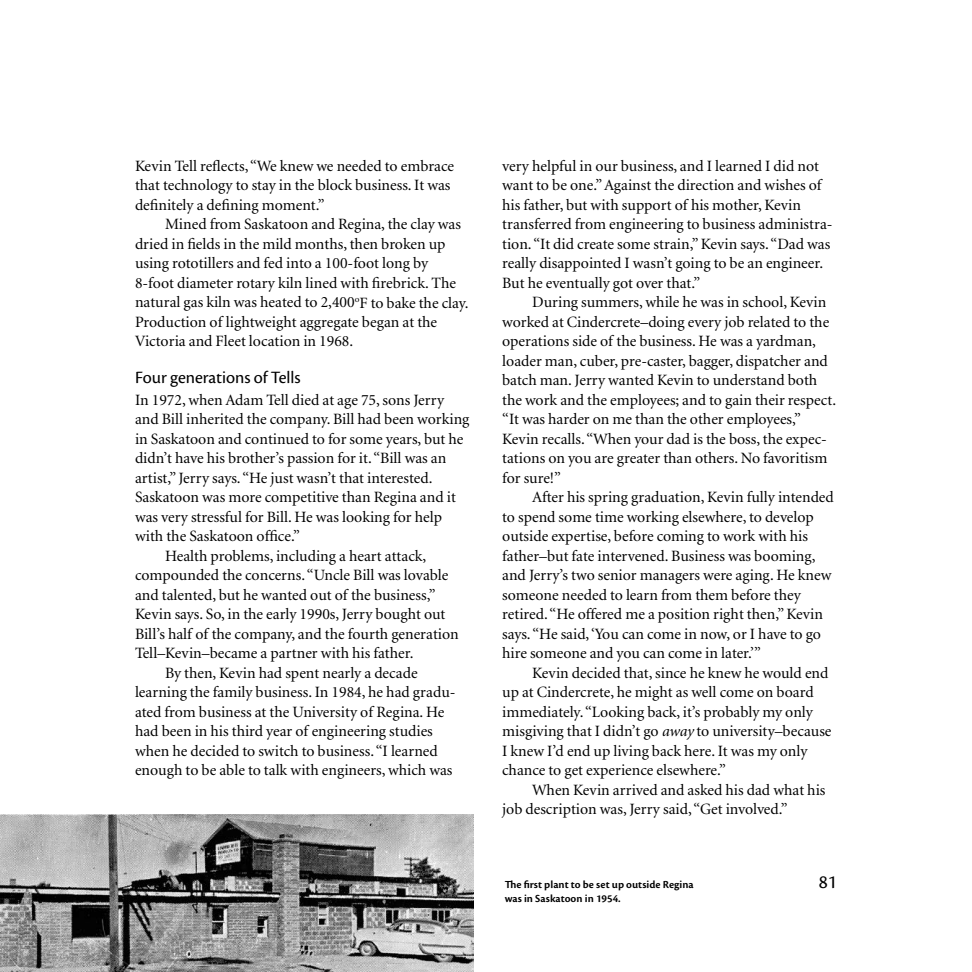
<style>
.page{position:relative;width:972px;height:972px;background:#fff}
.page>*{position:absolute;margin:0;border:0;box-sizing:border-box;transform-origin:0 0}
.t1{font:19.5px "Cronos Pro";color:#000}
.t2{font:18px "Cronos Pro";letter-spacing:-.005em;color:#000}
.t3{font:15.75px/19.5px "Minion";color:#000}
.t4{font:11.25px/14.2px "Cronos Pro Semibold Capt";color:#000}
.s1{font-style:italic}
</style>
<div class="page">
<img style="left:0;top:814px;width:473px;height:158px">
<p class="t3" style="left:135px;top:157px;width:321px">Kevin Tell reflects, “We knew we needed to embrace that technology to stay in the block business. It was definitely a defining moment.”</p>
<p class="t3" style="left:135px;top:215px;width:335px;text-indent:30px">Mined from Saskatoon and Regina, the clay was dried in fields in the mild months, then broken up using rototillers and fed into a 100-foot long by 8-foot diameter rotary kiln lined with firebrick. The natural gas kiln was heated to 2,400<sup>o</sup>F to bake the clay.<br>Production of lightweight aggregate began at the Victoria and Fleet location in 1968.</p>
<p class="t2" style="left:135px;top:367px;width:167px">Four generations of Tells</p>
<p class="t3" style="left:135px;top:391px;width:311px">In 1972, when Adam Tell died at age 75, sons Jerry</p>
<p class="t3" style="left:135px;top:410px;width:336px">and Bill inherited the company. Bill had been working</p>
<p class="t3" style="left:135px;top:430px;width:330px">in Saskatoon and continued to for some years, but he</p>
<p class="t3" style="left:135px;top:449px;width:313px">didn’t have his brother’s passion for it. “Bill was an</p>
<p class="t3" style="left:135px;top:469px;width:299px">artist,” Jerry says. “He just wasn’t that interested.</p>
<p class="t3" style="left:135px;top:488px;width:322px">Saskatoon was more competitive than Regina and it</p>
<p class="t3" style="left:135px;top:508px;width:309px">was very stressful for Bill. He was looking for help</p>
<p class="t3" style="left:135px;top:527px;width:166px">with the Saskatoon office.”</p>
<p class="t3" style="left:165px;top:547px;width:263px">Health problems, including a heart attack,</p>
<p class="t3" style="left:135px;top:566px;width:315px">compounded the concerns. “Uncle Bill was lovable</p>
<p class="t3" style="left:135px;top:586px;width:302px">and talented, but he wanted out of the business,”</p>
<p class="t3" style="left:135px;top:605px;width:312px">Kevin says. So, in the early 1990s, Jerry bought out</p>
<p class="t3" style="left:135px;top:625px;width:325px">Bill’s half of the company, and the fourth generation</p>
<p class="t3" style="left:135px;top:644px;width:280px">Tell–Kevin–became a partner with his father.</p>
<p class="t3" style="left:165px;top:664px;width:254px">By then, Kevin had spent nearly a decade</p>
<p class="t3" style="left:135px;top:683px;width:322px">learning the family business. In 1984, he had gradu-</p>
<p class="t3" style="left:135px;top:703px;width:311px">ated from business at the University of Regina. He</p>
<p class="t3" style="left:135px;top:722px;width:299px">had been in his third year of engineering studies</p>
<p class="t3" style="left:135px;top:742px;width:304px">when he decided to switch to business. “I learned</p>
<p class="t3" style="left:135px;top:761px;width:319px">enough to be able to talk with engineers, which was</p>
<p class="t3" style="left:502px;top:157px;width:332px">very helpful in our business, and I learned I did not want to be one.” Against the direction and wishes of his father, but with support of his mother, Kevin transferred from engineering to business administra&shy;tion. “It did create some strain,” Kevin says. “Dad was really disappointed I wasn’t going to be an engineer.<br>But he eventually got over that.”</p>
<p class="t3" style="left:502px;top:293px;width:335px;text-indent:30px">During summers, while he was in school, Kevin worked at Cindercrete–doing every job related to the operations side of the business. He was a yardman, loader man, cuber, pre-caster, bagger, dispatcher and batch man. Jerry wanted Kevin to understand both the work and the employees; and to gain their respect. “It was harder on me than the other employees,” Kevin recalls. “When your dad is the boss, the expec&shy;tations on you are greater than others. No favoritism for sure!”</p>
<p class="t3" style="left:502px;top:488px;width:333px;text-indent:30px">After his spring graduation, Kevin fully intended to spend some time working elsewhere, to develop outside expertise, before coming to work with his father–but fate intervened. Business was booming, and Jerry’s two senior managers were aging. He knew someone needed to learn from them before they retired. “He offered me a position right then,” Kevin says. “He said, ‘You can come in now, or I have to go hire someone and you can come in later.’”</p>
<p class="t3" style="left:502px;top:664px;width:331px;text-indent:30px">Kevin decided that, since he knew he would end up at Cindercrete, he might as well come on board immediately. “Looking back, it’s probably my only misgiving that I didn’t go <span class="s1">away</span> to university–because I knew I’d end up living back here. It was my only chance to get experience elsewhere.”</p>
<p class="t3" style="left:502px;top:781px;width:325px;text-indent:30px">When Kevin arrived and asked his dad what his job description was, Jerry said, “Get involved.”</p>
<p class="t4" style="left:505px;top:877px;width:190px">The first plant to be set up outside Regina was in Saskatoon in 1954.</p>
<p class="t1" style="left:819px;top:871px;width:20px">81</p>
</div>
